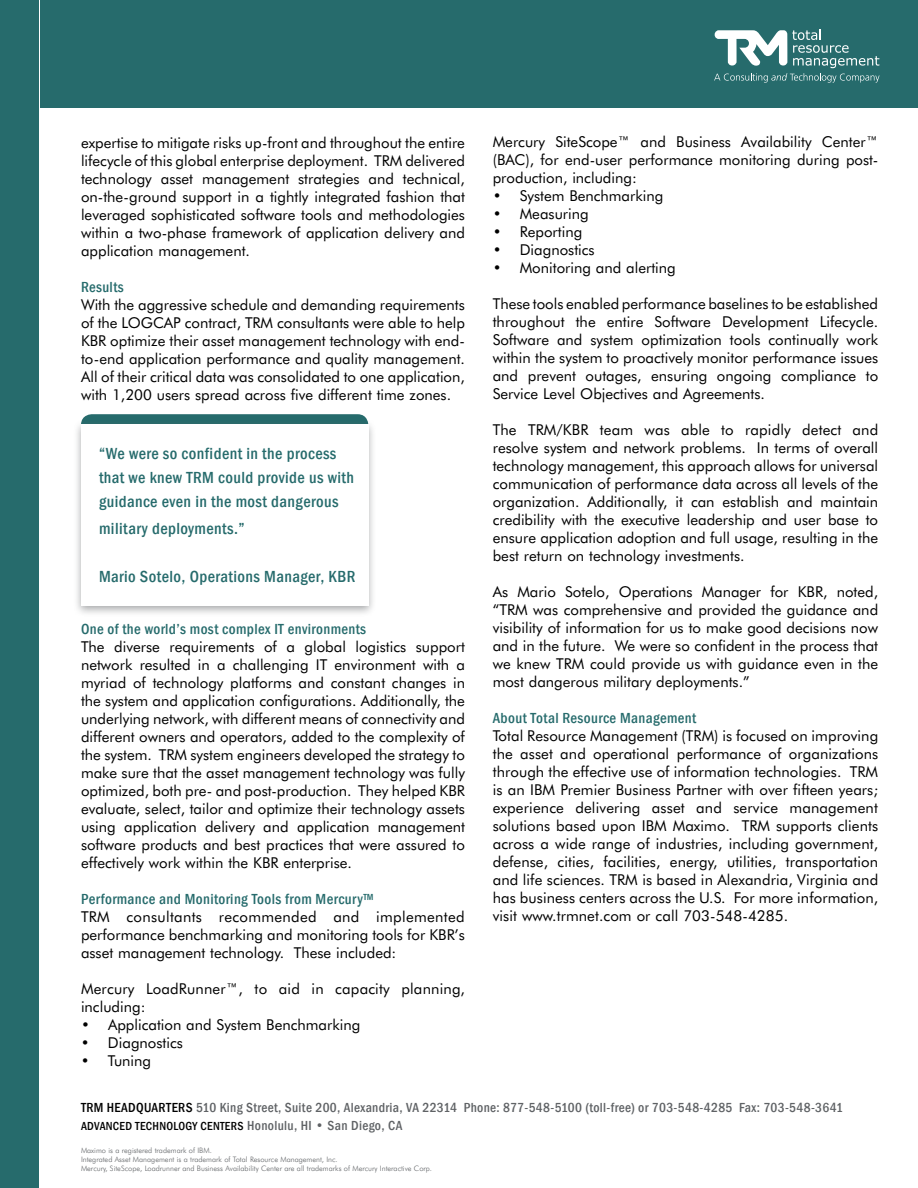
<style>
.page{position:relative;width:918px;height:1188px;background:#fff}
.page>*{position:absolute;margin:0;border:0;box-sizing:border-box;transform-origin:0 0}
.t1{font:500 condensed 16.5px/24px "Franklin Gothic";letter-spacing:.025em;color:#266b6c}
.t2{font:15px/18px "Futura BT";color:#000;text-align:justify}
.t3{font:500 condensed 15px "Franklin Gothic";letter-spacing:.025em;color:#266b6c}
.t4{font:500 condensed 13.5px "Franklin Gothic";letter-spacing:.025em;color:#5f6265}
.t5{font:500 condensed 12px "Franklin Gothic";letter-spacing:.025em;color:#000}
.t6{font:300 7.5px/9px "Futura BT";color:#5f6265}
.s1{color:#000}
.s2{font-size:13.5px;color:#5f6265}
</style>
<div class="page">
<div style="left:0;top:0;width:39px;height:1188px;background:#266b6c"></div>
<div style="left:41px;top:0;width:877px;height:108px;background:#266b6c"></div>
<svg style="left:714px;top:30px;width:166px;height:53px"></svg>
<div style="left:81px;top:414px;width:287px;height:28px;background:#266b6c;border-radius:11px"></div>
<div style="left:73px;top:419px;width:304px;height:198px;background:#5f6265;opacity:.55"></div>
<div style="left:81px;top:425px;width:287px;height:181px;background:#fff"></div>
<p class="t2" style="left:493px;top:133px;width:387px">Mercury SiteScope™ and Business Availability Center™ (BAC), for end-user performance monitoring during post&shy;production, including:</p>
<p class="t2" style="left:493px;top:187px;width:172px">• System Benchmarking</p>
<p class="t2" style="left:493px;top:205px;width:97px">• Measuring</p>
<p class="t2" style="left:493px;top:223px;width:91px">• Reporting</p>
<p class="t2" style="left:493px;top:241px;width:103px">• Diagnostics</p>
<p class="t2" style="left:493px;top:259px;width:185px">• Monitoring and alerting</p>
<p class="t2" style="left:493px;top:295px;width:387px">These tools enabled performance baselines to be established throughout the entire Software Development Lifecycle.<br>Software and system optimization tools continually work within the system to proactively monitor performance issues and prevent outages, ensuring ongoing compliance to Service Level Objectives and Agreements.</p>
<p class="t2" style="left:493px;top:421px;width:387px">The TRM/KBR team was able to rapidly detect and resolve system and network problems. In terms of overall technology management, this approach allows for universal communication of performance data across all levels of the organization. Additionally, it can establish and maintain credibility with the executive leadership and user base to ensure application adoption and full usage, resulting in the best return on technology investments.</p>
<p class="t2" style="left:493px;top:583px;width:387px">As Mario Sotelo, Operations Manager for KBR, noted, “TRM was comprehensive and provided the guidance and visibility of information for us to make good decisions now and in the future. We were so confident in the process that we knew TRM could provide us with guidance even in the most dangerous military deployments.”</p>
<p class="t3" style="left:493px;top:709px;width:205px">About Total Resource Management</p>
<p class="t2" style="left:493px;top:727px;width:387px">Total Resource Management (TRM) is focused on improving the asset and operational performance of organizations through the effective use of information technologies. TRM is an IBM Premier Business Partner with over fifteen years; experience delivering asset and service management solutions based upon IBM Maximo. TRM supports clients across a wide range of industries, including government, defense, cities, facilities, energy, utilities, transportation and life sciences. TRM is based in Alexandria, Virginia and has business centers across the U.S. For more information, visit www.trmnet.com or call 703-548-4285.</p>
<p class="t2" style="left:81px;top:134px;width:386px">expertise to mitigate risks up-front and throughout the entire lifecycle of this global enterprise deployment. TRM delivered technology asset management strategies and technical, on-the-ground support in a tightly integrated fashion that leveraged sophisticated software tools and methodologies within a two-phase framework of application delivery and application management.</p>
<p class="t3" style="left:81px;top:277px;width:44px">Results</p>
<p class="t2" style="left:81px;top:296px;width:386px">With the aggressive schedule and demanding requirements of the LOGCAP contract, TRM consultants were able to help KBR optimize their asset management technology with end&shy;to-end application performance and quality management.<br>All of their critical data was consolidated to one application, with 1,200 users spread across five different time zones.</p>
<p class="t1" style="left:99px;top:442px;width:257px">“We were so confident in the process that we knew TRM could provide us with guidance even in the most dangerous</p>
<p class="t1" style="left:99px;top:517px;width:147px">military deployments.”</p>
<p class="t1" style="left:99px;top:565px;width:258px">Mario Sotelo, Operations Manager, KBR</p>
<p class="t3" style="left:81px;top:619px;width:287px">One of the world’s most complex IT environments</p>
<p class="t2" style="left:81px;top:638px;width:386px">The diverse requirements of a global logistics support network resulted in a challenging IT environment with a myriad of technology platforms and constant changes in the system and application configurations. Additionally, the underlying network, with different means of connectivity and different owners and operators, added to the complexity of the system. TRM system engineers developed the strategy to make sure that the asset management technology was fully optimized, both pre- and post-production. They helped KBR evaluate, select, tailor and optimize their technology assets using application delivery and application management software products and best practices that were assured to effectively work within the KBR enterprise.</p>
<p class="t3" style="left:81px;top:889px;width:294px">Performance and Monitoring Tools from Mercury™</p>
<p class="t2" style="left:81px;top:908px;width:386px">TRM consultants recommended and implemented performance benchmarking and monitoring tools for KBR’s asset management technology. These included:</p>
<p class="t2" style="left:81px;top:980px;width:385px">Mercury LoadRunner™, to aid in capacity planning, including:</p>
<p class="t2" style="left:81px;top:1016px;width:281px">• Application and System Benchmarking</p>
<p class="t2" style="left:81px;top:1034px;width:103px">• Diagnostics</p>
<p class="t2" style="left:81px;top:1052px;width:72px">• Tuning</p>
<p class="t4" style="left:81px;top:1098px;width:764px"><span class="s1">TRM HEADQUARTERS</span> 510 King Street, Suite 200, Alexandria, VA 22314 Phone: 877-548-5100 (toll-free) or 703-548-4285 Fax: 703-548-3641</p>
<p class="t5" style="left:81px;top:1118px;width:323px">ADVANCED TECHNOLOGY CENTERS <span class="s2">Honolulu, HI • San Diego, CA</span></p>
<p class="t6" style="left:81px;top:1146px;width:353px">Maximo is a registered trademark of IBM.<br>Integrated Asset Management is a trademark of Total Resource Management, Inc.<br>Mercury, SiteScope, Loadrunner and Business Availability Center are all trademarks of Mercury Interactive Corp.</p>
</div>
